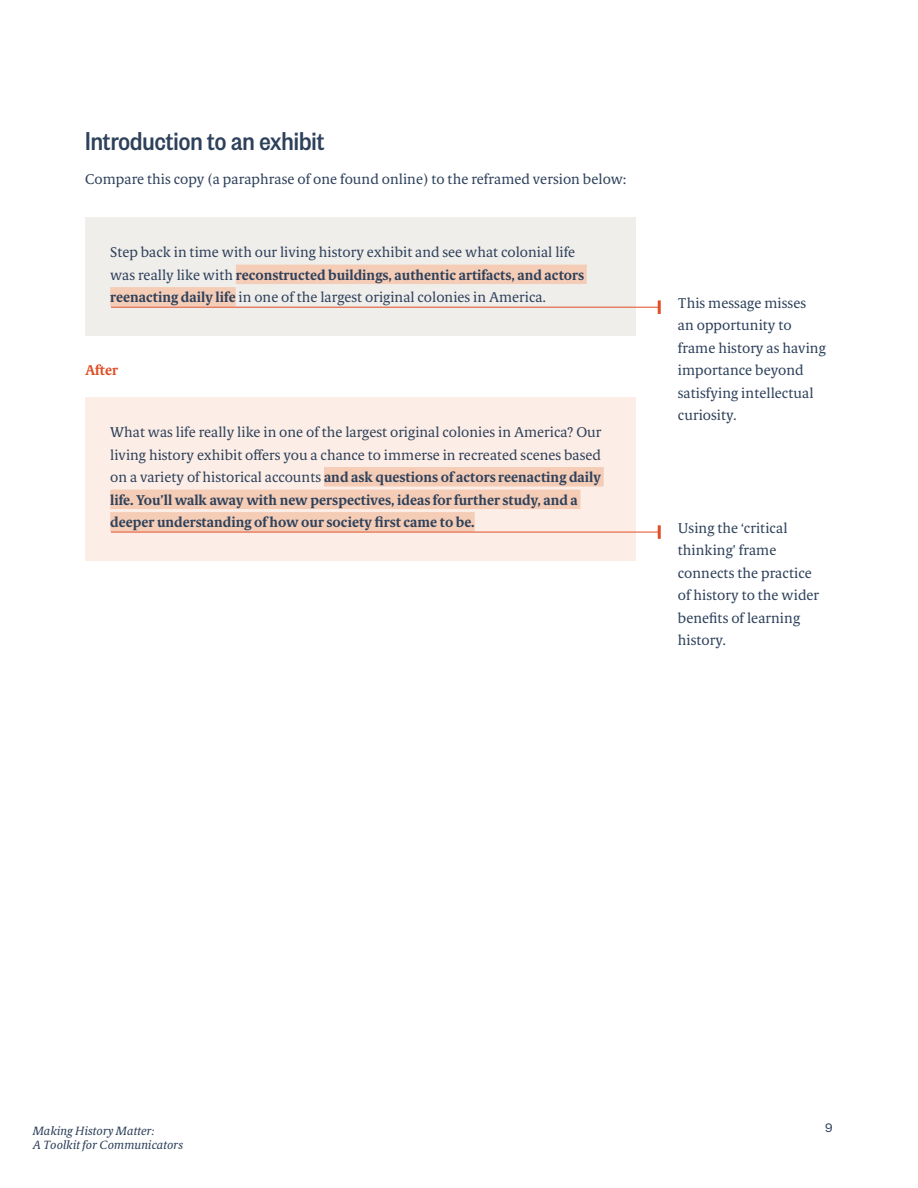
<style>
.page{position:relative;width:918px;height:1188px;background:#fff}
.page>*{position:absolute;margin:0;border:0;box-sizing:border-box;transform-origin:0 0}
.t1{font:500 28.5px "Test Founders Grotesk Cond";color:#2e415b}
.t2{font:14.25px/22.5px "Berlingske Serif Text";color:#2e415b}
.t3{font:700 14.25px "Berlingske Serif Text";color:#de4f27}
.t4{font:13.5px "Founders Grotesk Mono";color:#2e415b}
.t5{font:italic 12px "Berlingske Serif Tx";color:#2e415b}
.s1{font-weight:700}
</style>
<div class="page">
<div style="left:85px;top:217px;width:550px;height:118px;background:#f0eeeb"></div>
<div style="left:236px;top:265px;width:351px;height:19px;background:#f5cdb7"></div>
<div style="left:110px;top:287px;width:126px;height:20px;background:#f5cdb7"></div>
<div style="left:85px;top:397px;width:550px;height:163px;background:#fceee6"></div>
<div style="left:324px;top:467px;width:280px;height:20px;background:#f5cdb7"></div>
<div style="left:110px;top:490px;width:470px;height:19px;background:#f5cdb7"></div>
<div style="left:110px;top:512px;width:365px;height:20px;background:#f5cdb7"></div>
<hr style="left:111px;top:532px;width:548px;height:1px;background:#e14d25">
<hr style="left:658px;top:525px;width:3px;height:14px;background:#e14d25">
<hr style="left:111px;top:307px;width:548px;height:1px;background:#e14d25">
<hr style="left:658px;top:300px;width:3px;height:14px;background:#e14d25">
<h1 class="t1" style="left:85px;top:124px;width:241px">Introduction to an exhibit</h1>
<p class="t2" style="left:85px;top:168px;width:542px">Compare this copy (a paraphrase of one found online) to the reframed version below:</p>
<p class="t2" style="left:110px;top:241px;width:475px">Step back in time with our living history exhibit and see what colonial life was really like with <span class="s1">reconstructed buildings, authentic artifacts, and actors reenacting daily life</span> in one of the largest original colonies in America.</p>
<p class="t3" style="left:85px;top:360px;width:35px">After</p>
<p class="t2" style="left:110px;top:421px;width:493px">What was life really like in one of the largest original colonies in America? Our living history exhibit offers you a chance to immerse in recreated scenes based on a variety of historical accounts <span class="s1">and ask questions of actors reenacting daily life. You’ll walk away with new perspectives, ideas for further study, and a deeper understanding of how our society first came to be.</span></p>
<p class="t2" style="left:678px;top:291px;width:150px">This message misses<br>an opportunity to frame history as having importance beyond satisfying intellectual curiosity.</p>
<p class="t2" style="left:678px;top:516px;width:143px">Using the ‘critical thinking’ frame connects the practice of history to the wider benefits of learning history.</p>
<p class="t5" style="left:33px;top:1122px;width:123px">Making History Matter:</p>
<p class="t4" style="left:825px;top:1120px;width:10px">9</p>
<p class="t5" style="left:33px;top:1136px;width:152px">A Toolkit for Communicators</p>
</div>
